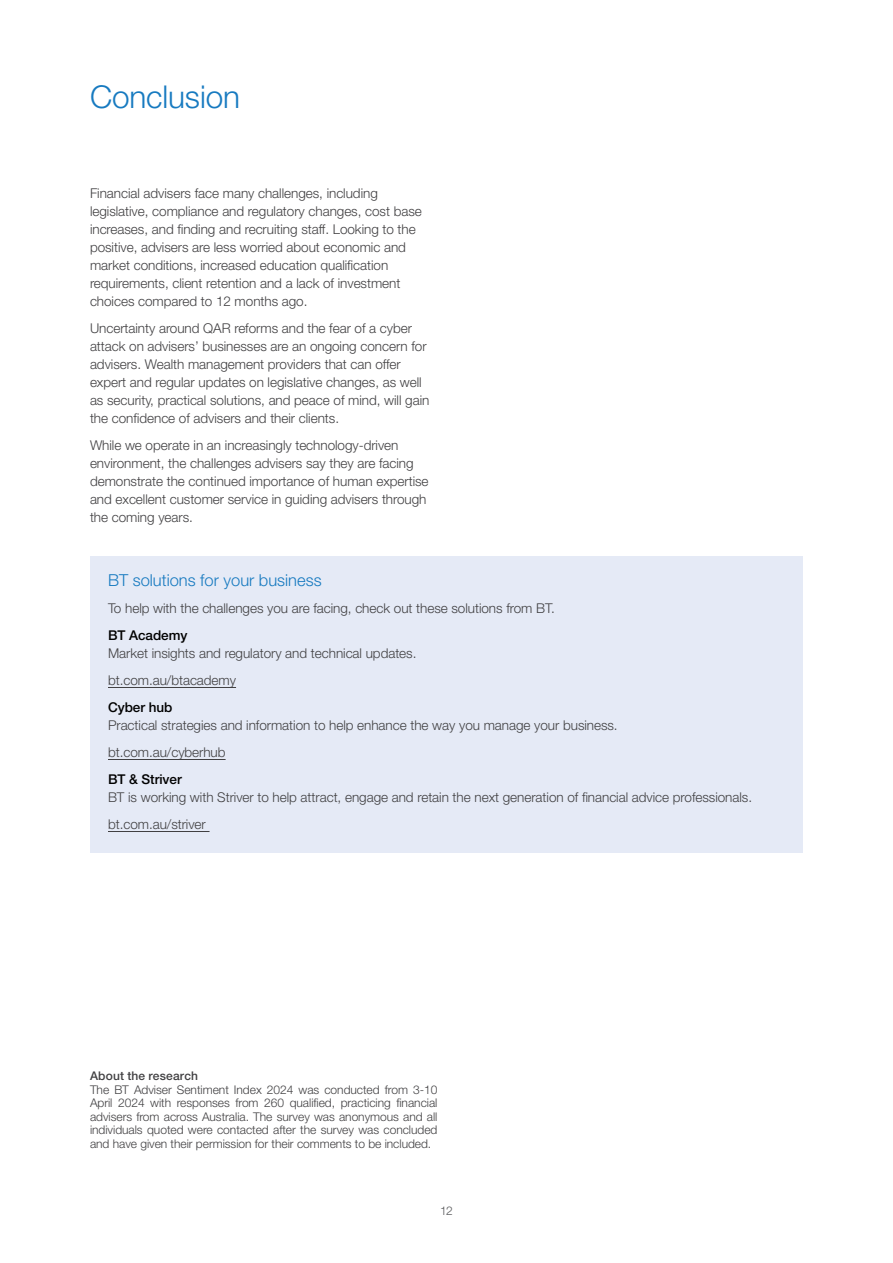
<style>
.page{position:relative;width:893px;height:1263px;background:#fff}
.page>*{position:absolute;margin:0;border:0;box-sizing:border-box;transform-origin:0 0}
.t1{font:300 31.5px "Helvetica Neue LT Std";letter-spacing:-.005em;color:#177ac0}
.t2{font:300 16.5px "Helvetica Neue LT Std";color:#177ac0}
.t3{font:300 13.5px/18px "Helvetica Neue LT Std";letter-spacing:-.005em;color:#414042}
.t4{font:500 13.5px "Helvetica Neue LT Std";letter-spacing:-.005em;color:#000}
.t5{font:300 12px/13.5px "Helvetica Neue LT Std";letter-spacing:-.005em;color:#414042;text-align:justify}
.t6{font:500 12px "Helvetica Neue LT Std";letter-spacing:.015em;color:#414042}
.t7{font:300 12px "Helvetica Neue LT Std";color:#58595b}
</style>
<div class="page">
<div style="left:90px;top:556px;width:713px;height:297px;background:#e5eaf6"></div>
<hr style="left:108px;top:687px;width:128px;height:1px;background:#414042">
<hr style="left:108px;top:759px;width:118px;height:1px;background:#414042">
<hr style="left:108px;top:831px;width:102px;height:1px;background:#414042">
<h1 class="t1" style="left:90px;top:78px;width:151px">Conclusion</h1>
<p class="t3" style="left:90px;top:184px;width:333px">Financial advisers face many challenges, including legislative, compliance and regulatory changes, cost base increases, and finding and recruiting staff. Looking to the positive, advisers are less worried about economic and market conditions, increased education qualification requirements, client retention and a lack of investment choices compared to 12 months ago.</p>
<p class="t3" style="left:90px;top:319px;width:341px">Uncertainty around QAR reforms and the fear of a cyber attack on advisers’ businesses are an ongoing concern for advisers. Wealth management providers that can offer expert and regular updates on legislative changes, as well as security, practical solutions, and peace of mind, will gain the confidence of advisers and their clients.</p>
<p class="t3" style="left:90px;top:436px;width:340px">While we operate in an increasingly technology-driven environment, the challenges advisers say they are facing demonstrate the continued importance of human expertise and excellent customer service in guiding advisers through the coming years.</p>
<p class="t2" style="left:108px;top:570px;width:215px">BT solutions for your business</p>
<p class="t3" style="left:108px;top:599px;width:448px">To help with the challenges you are facing, check out these solutions from BT.</p>
<p class="t4" style="left:108px;top:627px;width:81px">BT Academy</p>
<p class="t3" style="left:108px;top:639px;width:310px;line-height:27px">Market insights and regulatory and technical updates. bt.com.au/btacademy</p>
<p class="t4" style="left:108px;top:699px;width:66px">Cyber hub</p>
<p class="t3" style="left:108px;top:711px;width:511px;line-height:27px">Practical strategies and information to help enhance the way you manage your business. bt.com.au/cyberhub</p>
<p class="t4" style="left:108px;top:771px;width:75px">BT &amp; Striver</p>
<p class="t3" style="left:108px;top:783px;width:646px;line-height:27px">BT is working with Striver to help attract, engage and retain the next generation of financial advice professionals. bt.com.au/striver</p>
<p class="t6" style="left:90px;top:1069px;width:110px">About the research</p>
<p class="t5" style="left:90px;top:1082px;width:349px">The BT Adviser Sentiment Index 2024 was conducted from 3-10<br>April 2024 with responses from 260 qualified, practicing financial advisers from across Australia. The survey was anonymous and all individuals quoted were contacted after the survey was concluded and have given their permission for their comments to be included.</p>
<p class="t7" style="left:440px;top:1203px;width:14px">12</p>
</div>
